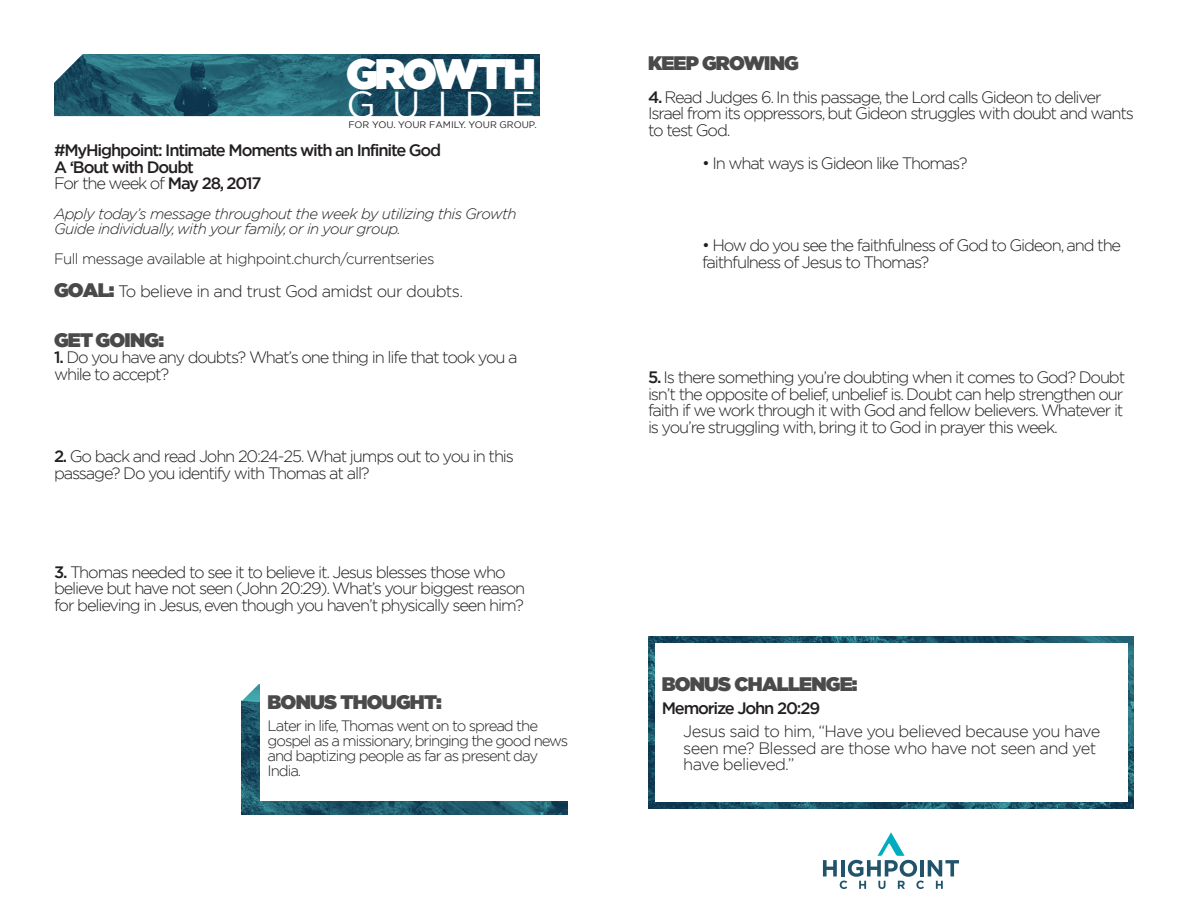
<style>
.page{position:relative;width:1188px;height:918px;background:#fff}
.page>*{position:absolute;margin:0;border:0;box-sizing:border-box;transform-origin:0 0}
.t1{font:900 42.45px "Gotham";letter-spacing:-.06em;color:#fff}
.t2{font:37.5px "Gotham";letter-spacing:.44em;color:#fff}
.t3{font:900 19.5px "Gotham";letter-spacing:-.04em;color:#4a4a4a}
.body_text{font:300 16.5px/16.5px "Gotham";letter-spacing:-.07em;color:#231f20}
.indented{font:300 16.5px/16.5px "Gotham";letter-spacing:-.04em;color:#231f20}
.body_text-2{font:500 16.5px "Gotham";letter-spacing:-.07em;color:#231f20}
.body_text-3{font:300 16.5px "Gotham";letter-spacing:-.04em;color:#231f20}
.body_text-4{font:300 15px/15px "Gotham";letter-spacing:-.07em;color:#231f20}
.body_text-5{font:italic 300 15px/15px "Gotham";letter-spacing:-.04em;color:#231f20}
.body_text-6{font:300 15px "Gotham";letter-spacing:-.04em;color:#231f20}
.t4{font:9.45px "Gotham";color:#231f20}
.s1{font-weight:500}
.s2{font-weight:900;font-size:19.5px;color:#4a4a4a}
</style>
<div class="page">
<img style="left:648px;top:636px;width:486px;height:173px">
<div style="left:655px;top:643px;width:472px;height:159px;background:#fff"></div>
<svg style="left:823px;top:832px;width:136px;height:57px"></svg>
<img style="left:54px;top:54px;width:486px;height:62px">
<img style="left:242px;top:701px;width:325px;height:113px">
<div style="left:261px;top:676px;width:315px;height:124px;background:#fff"></div>
<svg style="left:241px;top:684px;width:19px;height:17px"></svg>
<p class="t1" style="left:346px;top:43px;width:191px">GROWTH</p>
<p class="t2" style="left:346px;top:81px;width:191px">GUIDE</p>
<p class="t4" style="left:349px;top:118px;width:190px">FOR YOU. YOUR FAMILY. YOUR GROUP.</p>
<p class="body_text-2" style="left:54px;top:140px;width:389px">#MyHighpoint: Intimate Moments with an Infinite God</p>
<p class="body_text-2" style="left:54px;top:156px;width:142px">A ‘Bout with Doubt</p>
<p class="body_text" style="left:54px;top:175px;width:209px">For the week of <span class="s1">May 28, 2017</span></p>
<p class="body_text-5" style="left:54px;top:206px;width:464px">Apply today’s message throughout the week by utilizing this Growth<br>Guide individually, with your family, or in your group.</p>
<p class="body_text-6" style="left:54px;top:250px;width:382px">Full message available at highpoint.church/currentseries</p>
<p class="body_text-3" style="left:54px;top:281px;width:411px"><span class="s2">GOAL:</span> To believe in and trust God amidst our doubts.</p>
<p class="t3" style="left:54px;top:326px;width:112px">GET GOING:</p>
<p class="body_text" style="left:54px;top:349px;width:465px"><span class="s1">1.</span> Do you have any doubts? What’s one thing in life that took you a while to accept?</p>
<p class="body_text" style="left:54px;top:448px;width:462px"><span class="s1">2.</span> Go back and read John 20:24-25. What jumps out to you in this passage? Do you identify with Thomas at all?</p>
<p class="body_text" style="left:54px;top:563px;width:473px"><span class="s1">3.</span> Thomas needed to see it to believe it. Jesus blesses those who believe but have not seen (John 20:29). What’s your biggest reason for believing in Jesus, even though you haven’t physically seen him?</p>
<p class="t3" style="left:268px;top:688px;width:176px">BONUS THOUGHT:</p>
<p class="body_text-4" style="left:268px;top:718px;width:302px">Later in life, Thomas went on to spread the gospel as a missionary, bringing the good news and baptizing people as far as present day India.</p>
<p class="t3" style="left:648px;top:49px;width:152px">KEEP GROWING</p>
<p class="body_text" style="left:648px;top:88px;width:488px"><span class="s1">4.</span> Read Judges 6. In this passage, the Lord calls Gideon to deliver<br>Israel from its oppressors, but Gideon struggles with doubt and wants to test God.</p>
<p class="body_text" style="left:702px;top:154px;width:267px">• In what ways is Gideon like Thomas?</p>
<p class="body_text" style="left:702px;top:237px;width:421px">• How do you see the faithfulness of God to Gideon, and the faithfulness of Jesus to Thomas?</p>
<p class="body_text" style="left:648px;top:369px;width:479px;text-align:justify"><span class="s1">5.</span> Is there something you’re doubting when it comes to God? Doubt isn’t the opposite of belief, unbelief is. Doubt can help strengthen our faith if we work through it with God and fellow believers. Whatever it is you’re struggling with, bring it to God in prayer this week.</p>
<p class="t3" style="left:662px;top:670px;width:197px">BONUS CHALLENGE:</p>
<p class="body_text-2" style="left:662px;top:697px;width:160px">Memorize John 20:29</p>
<p class="indented" style="left:683px;top:723px;width:418px">Jesus said to him, “Have you believed because you have seen me? Blessed are those who have not seen and yet have believed.”</p>
</div>
